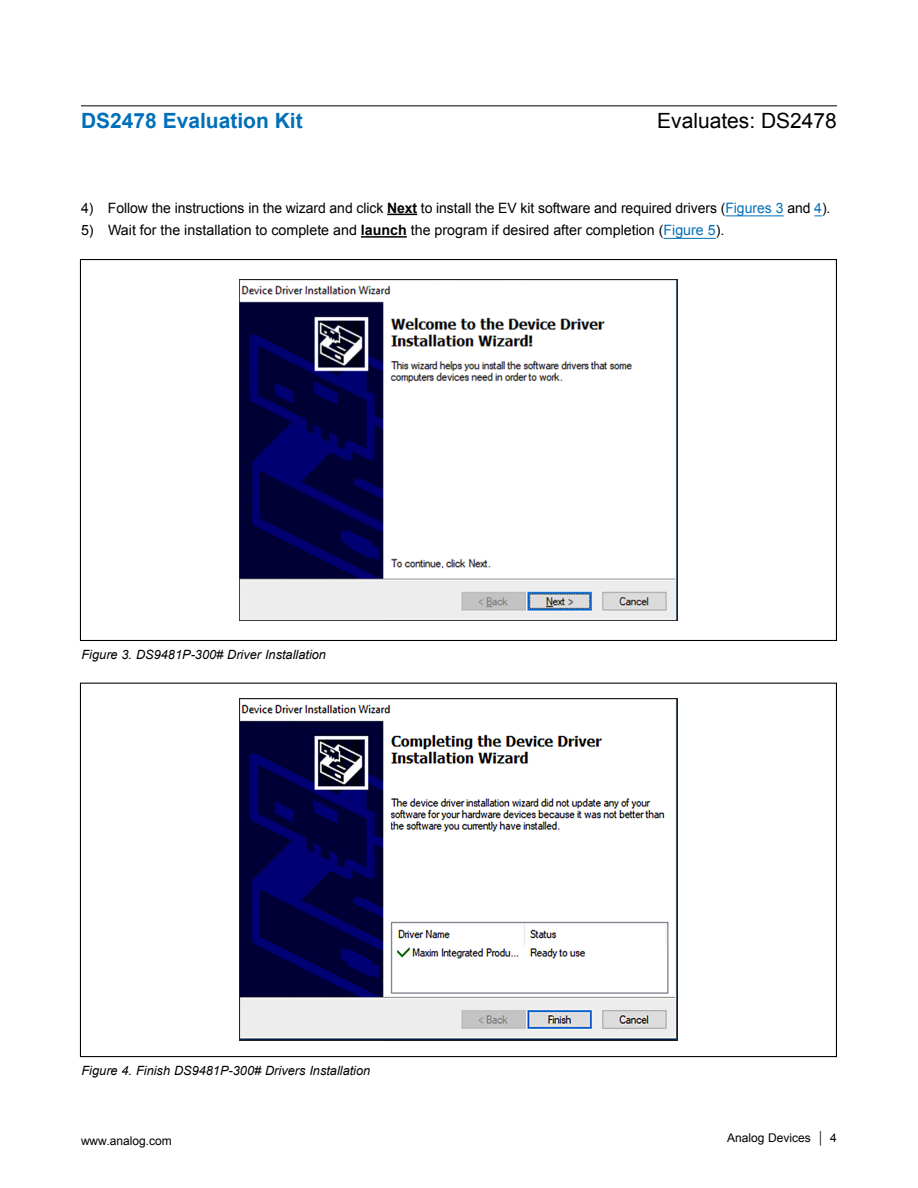
<style>
.page{position:relative;width:918px;height:1188px;background:#fff}
.page>*{position:absolute;margin:0;border:0;box-sizing:border-box;transform-origin:0 0}
.t1{font:700 21px "Arial";color:#006fb9}
.t2{font:21px "Arial";color:#000}
.t3{font:14.25px "Arial";letter-spacing:-.005em;color:#000}
.t4{font:italic 12.75px "Arial";color:#000}
.t5{font:12px "Arial";color:#000}
.s1{font-weight:700}
.s2{color:#006fb9}
</style>
<div class="page">
<hr style="left:81px;top:105px;width:756px;height:1px;background:#000">
<hr style="left:387px;top:214px;width:30px;height:1px;background:#000">
<hr style="left:725px;top:216px;width:59px;height:1px;background:#006fb9">
<hr style="left:361px;top:236px;width:46px;height:2px;background:#000">
<hr style="left:663px;top:238px;width:53px;height:1px;background:#006fb9">
<img style="left:239px;top:280px;width:439px;height:340px">
<img style="left:239px;top:699px;width:439px;height:342px">
<h1 class="t1" style="left:81px;top:107px;width:223px">DS2478 Evaluation Kit</h1>
<h1 class="t2" style="left:657px;top:107px;width:181px">Evaluates: DS2478</h1>
<p class="t3" style="left:81px;top:199px;width:751px">4) Follow the instructions in the wizard and click <span class="s1">Next</span> to install the EV kit software and required drivers (<span class="s2">Figures 3</span> and <span class="s2">4</span>).</p>
<p class="t3" style="left:81px;top:221px;width:645px">5) Wait for the installation to complete and <span class="s1">launch</span> the program if desired after completion (<span class="s2">Figure 5</span>).</p>
<p class="t4" style="left:82px;top:647px;width:246px">Figure 3. DS9481P-300# Driver Installation</p>
<p class="t4" style="left:82px;top:1063px;width:290px">Figure 4. Finish DS9481P-300# Drivers Installation</p>
<p class="t5" style="left:81px;top:1133px;width:92px">www.analog.com</p>
<p class="t5" style="left:727px;top:1130px;width:111px">Analog Devices │ 4</p>
</div>
